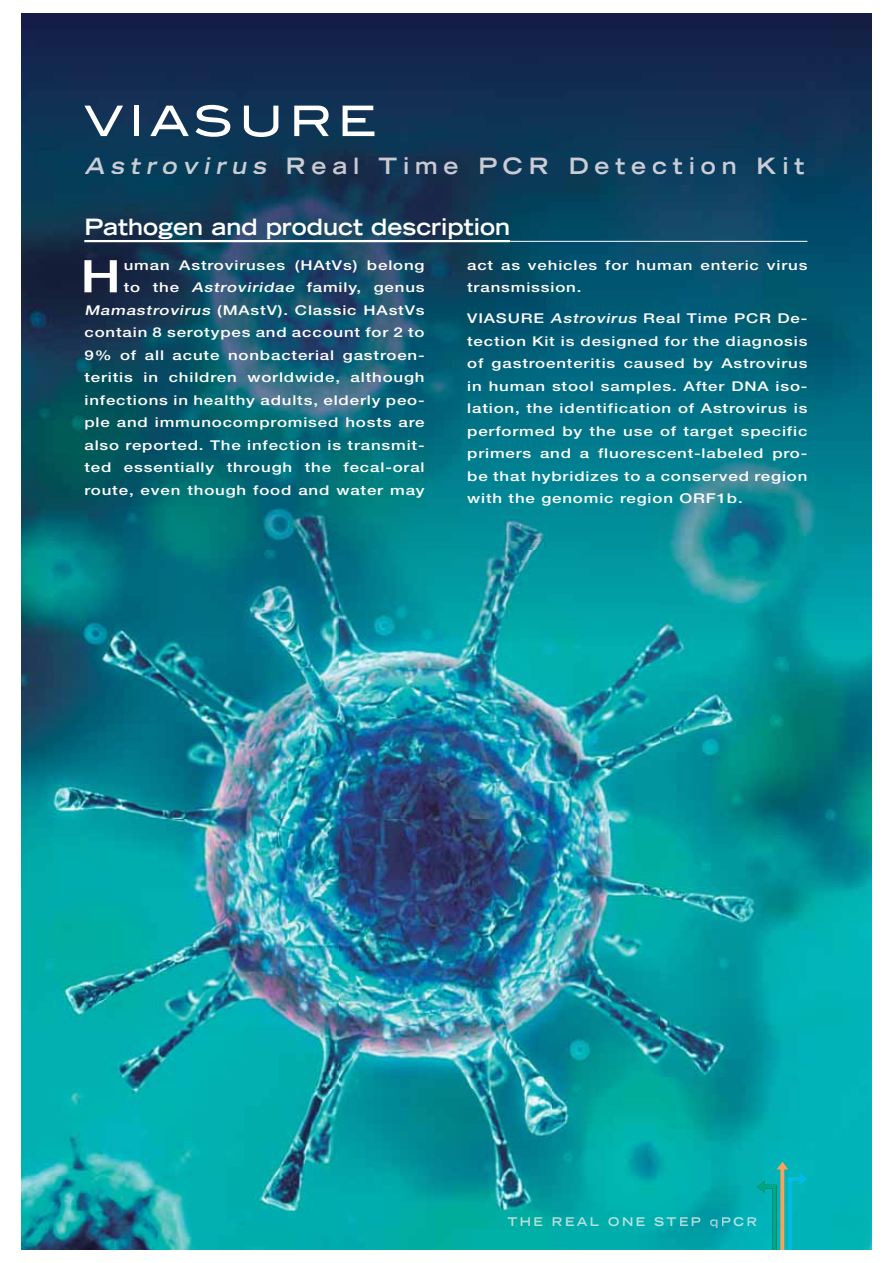
<style>
.page{position:relative;width:893px;height:1263px;background:#fff}
.page>*{position:absolute;margin:0;border:0;box-sizing:border-box;transform-origin:0 0}
.t1{font:500 45px "Helvetica Neue";color:#fff;scale:1.25 1}
.t2{font:italic 700 expanded 22.5px "Trade Gothic LT Std";color:#cbcdd5}
.t3{font:700 expanded 22.5px "Trade Gothic LT Std";color:#fff}
.t4{font:500 13.5px/22.5px "Helvetica Neue";letter-spacing:.05em;color:#fff;text-align:right;scale:1.25 1}
.t5{font:700 expanded 12px "Trade Gothic LT Std";letter-spacing:.2em;color:#b4dfdf}
.s1{color:#cacdd6}
.s2{color:#cbccd4}
.s3{font-style:normal;color:#cbcdd6}
.s4{font-style:normal;color:#cbcbd2}
.s5{font-style:normal;color:#cac9d0}
.s6{font-style:normal;color:#cac9d1}
.s7{font-style:normal;color:#cacad2}
.s8{font-style:normal;color:#cbcbd3}
.s9{font-style:normal;color:#cac9d2}
.s10{font-style:normal;color:#cbccd4}
.s11{font-style:normal;color:#cbccd5}
.s12{font-style:normal}
.s13{font-style:normal;color:#cacdd6}
.s14{font-style:normal;color:#ccced7}
.s15{font-style:normal;color:#cbcdd7}
.s16{font-style:normal;color:#caccd6}
.s17{font-style:italic}
.s18{color:#b6e1dd}
.s19{color:#b5dfdd}
.s20{color:#b6e1e1}
.s21{color:#b7e2e2}
.s22{color:#b6dfe0}
.s23{color:#b5d9dd}
.s24{color:#b5d6dc}
.s25{color:#b5d9de}
.s26{color:#b6e2e4}
.s27{color:#b8e2e5}
</style>
<div class="page">
<img style="left:21px;top:13px;width:850px;height:1236px">
<svg style="left:84px;top:106px;width:39px;height:30px"></svg>
<div style="left:134px;top:106px;width:5px;height:30px;background:#fff"></div>
<svg style="left:150px;top:106px;width:39px;height:30px"></svg>
<svg style="left:196px;top:105px;width:34px;height:32px"></svg>
<svg style="left:244px;top:106px;width:34px;height:31px"></svg>
<svg style="left:294px;top:106px;width:35px;height:30px"></svg>
<svg style="left:343px;top:106px;width:31px;height:30px"></svg>
<hr style="left:84px;top:240px;width:426px;height:2px;background:#fff">
<hr style="left:84px;top:241px;width:723px;height:1px;background:#fff">
<img style="left:501px;top:1217px;width:163px;height:9px">
<svg style="left:667px;top:1217px;width:9px;height:9px"></svg>
<img style="left:680px;top:1217px;width:23px;height:9px">
<svg style="left:710px;top:1217px;width:46px;height:11px"></svg>
<div style="left:85px;top:157px;width:190px;height:17px;background:#063c58"></div>
<img style="left:288px;top:157px;width:516px;height:17px">
<img style="left:757px;top:1181px;width:19px;height:68px">
<svg style="left:776px;top:1162px;width:31px;height:87px;background:#21b1b1"></svg>
<h2 class="t2" style="left:84px;top:156px;width:721px"><span class="s1">A</span>str<span class="s1">o</span>v<span class="s1">i</span>r<span class="s2">us</span> <span class="s3">R</span><span class="s4">e</span><span class="s5">a</span><span class="s6">l</span> <span class="s7">T</span><span class="s8">i</span><span class="s7">m</span><span class="s9">e</span> <span class="s4">P</span><span class="s10">C</span><span class="s11">R</span> <span class="s12">D</span><span class="s13">et</span><span class="s3">e</span><span class="s14">cti</span><span class="s15">o</span><span class="s13">n Ki</span><span class="s16">t</span></h2>
<h2 class="t3" style="left:84px;top:217px;width:427px">Pathogen and product description</h2>
<h1 class="t1" style="left:80px;top:260px;width:34px">H</h1>
<p class="t4" style="left:84px;top:255px;width:274px">uman Astroviruses (HAtVs) belong<br>to the <span class="s17">Astroviridae</span> family, genus <span class="s17">Mamastrovirus</span> (MAstV). Classic HAstVs contain 8 serotypes and account for 2 to 9% of all acute nonbacterial gastroen&shy;teritis in children worldwide, although infections in healthy adults, elderly peo&shy;ple and immunocompromised hosts are also reported. The infection is transmit&shy;ted essentially through the fecal-oral route, even though food and water may</p>
<p class="t4" style="left:467px;top:255px;width:274px;text-align:left">act as vehicles for human enteric virus transmission.</p>
<p class="t4" style="left:467px;top:309px;width:274px;text-align:justify">VIASURE <span class="s17">Astrovirus</span> Real Time PCR De&shy;tection Kit is designed for the diagnosis of gastroenteritis caused by Astrovirus in human stool samples. After DNA iso&shy;lation, the identification of Astrovirus is performed by the use of target specific primers and a fluorescent-labeled pro&shy;be that hybridizes to a conserved region with the genomic region ORF1b.</p>
<p class="t5" style="left:507px;top:1217px;width:251px"><span class="s18">TH</span><span class="s19">E R</span>EAL <span class="s20">ON</span><span class="s21">E S</span><span class="s22">T</span><span class="s23">EP</span> <span class="s24">q</span><span class="s25">P</span><span class="s26">C</span><span class="s27">R</span></p>
</div>
